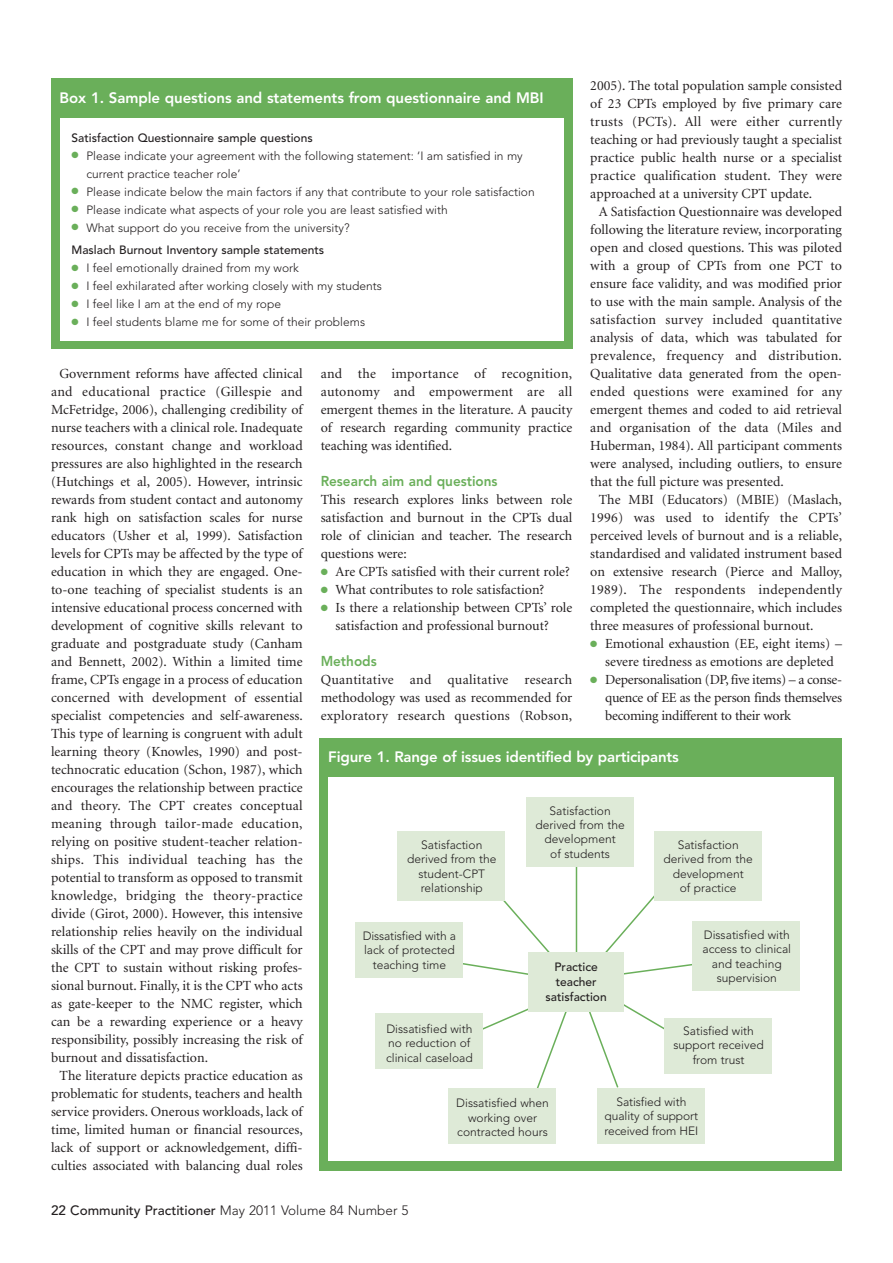
<style>
.page{position:relative;width:893px;height:1263px;background:#fff}
.page>*{position:absolute;margin:0;border:0;box-sizing:border-box;transform-origin:0 0}
.t1{font:800 15px "Avenir";letter-spacing:-.005em;color:#fff}
.t2{font:800 14.25px "Avenir";color:#6aaf5a;scale:.95 1}
.t3{font:13.95px/18px "Minion";color:#231f20;text-align:justify}
.t4{font:500 13.5px "Avenir";color:#231f20}
.t5{font:300 12px/14.4px "Avenir";color:#231f20;text-align:center}
.t6{font:500 12px/15px "Avenir";color:#231f20;text-align:center}
.s1{color:#6aaf5a}
.s2{font-weight:500}
.s3{font-weight:300}
</style>
<div class="page">
<div style="left:51px;top:79px;width:521px;height:270px;background:#6aaf5a"></div>
<div style="left:60px;top:118px;width:503px;height:222px;background:#fff"></div>
<div style="left:320px;top:738px;width:522px;height:432px;background:#6aaf5a"></div>
<div style="left:329px;top:777px;width:505px;height:384px;background:#fff"></div>
<svg style="left:471px;top:1003px;width:99px;height:86px"></svg>
<svg style="left:605px;top:895px;width:98px;height:83px"></svg>
<svg style="left:458px;top:901px;width:92px;height:78px"></svg>
<hr style="left:576px;top:858px;width:1px;height:102px;background:#6aaf5a">
<svg style="left:583px;top:1004px;width:83px;height:85px"></svg>
<div style="left:398px;top:832px;width:107px;height:69px;background:#deead7"></div>
<div style="left:526px;top:797px;width:108px;height:70px;background:#deead7"></div>
<div style="left:654px;top:832px;width:108px;height:69px;background:#deead7"></div>
<div style="left:693px;top:922px;width:107px;height:69px;background:#deead7"></div>
<div style="left:664px;top:1018px;width:108px;height:55px;background:#deead7"></div>
<div style="left:597px;top:1089px;width:108px;height:55px;background:#deead7"></div>
<div style="left:448px;top:1089px;width:108px;height:55px;background:#deead7"></div>
<div style="left:375px;top:1013px;width:108px;height:56px;background:#deead7"></div>
<div style="left:355px;top:923px;width:108px;height:55px;background:#deead7"></div>
<div style="left:529px;top:952px;width:95px;height:59px;background:#deead7"></div>
<p class="t3" style="left:590px;top:78px;width:253px">2005). The total population sample consisted of 23 CPTs employed by five primary care trusts (PCTs). All were either currently teaching or had previously taught a specialist practice public health nurse or a specialist practice qualification student. They were approached at a university CPT update.</p>
<p class="t3" style="left:590px;top:204px;width:253px;text-indent:9px">A Satisfaction Questionnaire was developed following the literature review, incorporating open and closed questions. This was piloted with a group of CPTs from one PCT to ensure face validity, and was modified prior to use with the main sample. Analysis of the satisfaction survey included quantitative analysis of data, which was tabulated for prevalence, frequency and distribution.<br>Qualitative data generated from the open&shy;ended questions were examined for any emergent themes and coded to aid retrieval and organisation of the data (Miles and Huberman, 1984). All participant comments were analysed, including outliers, to ensure that the full picture was presented.</p>
<p class="t3" style="left:590px;top:492px;width:253px;text-indent:9px">The MBI (Educators) (MBIE) (Maslach, 1996) was used to identify the CPTs’ perceived levels of burnout and is a reliable, standardised and validated instrument based on extensive research (Pierce and Malloy, 1989). The respondents independently completed the questionnaire, which includes three measures of professional burnout.</p>
<p class="t3" style="left:590px;top:636px;width:253px;text-align:center"><span class="s1">●</span> Emotional exhaustion (EE, eight items) – severe tiredness as emotions are depleted</p>
<p class="t3" style="left:605px;top:672px;width:238px;text-indent:-15px"><span class="s1">●</span> Depersonalisation (DP, five items) – a conse&shy;quence of EE as the person finds themselves becoming indifferent to their work</p>
<p class="t1" style="left:60px;top:92px;width:486px">Box 1. Sample questions and statements from questionnaire and MBI</p>
<p class="t6" style="left:71px;top:131px;width:243px">Satisfaction Questionnaire sample questions</p>
<p class="t5" style="left:86px;top:148px;width:438px;line-height:18px;text-align:left;text-indent:-15px"><span class="s1">●</span> Please indicate your agreement with the following statement: ‘I am satisfied in my current practice teacher role’</p>
<p class="t5" style="left:71px;top:186px;width:465px"><span class="s1">●</span> Please indicate below the main factors if any that contribute to your role satisfaction</p>
<p class="t5" style="left:71px;top:204px;width:378px"><span class="s1">●</span> Please indicate what aspects of your role you are least satisfied with</p>
<p class="t5" style="left:71px;top:218px;width:280px;line-height:22.2px;text-align:left"><span class="s1">●</span> What support do you receive from the university?<br><span class="s2">Maslach Burnout Inventory sample statements</span></p>
<p class="t5" style="left:71px;top:262px;width:229px"><span class="s1">●</span> I feel emotionally drained from my work</p>
<p class="t5" style="left:71px;top:280px;width:312px"><span class="s1">●</span> I feel exhilarated after working closely with my students</p>
<p class="t5" style="left:71px;top:298px;width:211px"><span class="s1">●</span> I feel like I am at the end of my rope</p>
<p class="t5" style="left:71px;top:316px;width:295px"><span class="s1">●</span> I feel students blame me for some of their problems</p>
<p class="t3" style="left:51px;top:366px;width:253px;text-indent:9px">Government reforms have affected clinical and educational practice (Gillespie and McFetridge, 2006), challenging credibility of nurse teachers with a clinical role. Inadequate resources, constant change and workload pressures are also highlighted in the research (Hutchings et al, 2005). However, intrinsic rewards from student contact and autonomy rank high on satisfaction scales for nurse educators (Usher et al, 1999). Satisfaction levels for CPTs may be affected by the type of education in which they are engaged. One&shy;to-one teaching of specialist students is an intensive educational process concerned with development of cognitive skills relevant to graduate and postgraduate study (Canham and Bennett, 2002). Within a limited time frame, CPTs engage in a process of education concerned with development of essential specialist competencies and self-awareness.<br>This type of learning is congruent with adult learning theory (Knowles, 1990) and post&shy;technocratic education (Schon, 1987), which encourages the relationship between practice and theory. The CPT creates conceptual meaning through tailor-made education, relying on positive student-teacher relation&shy;ships. This individual teaching has the potential to transform as opposed to transmit knowledge, bridging the theory-practice divide (Girot, 2000). However, this intensive relationship relies heavily on the individual skills of the CPT and may prove difficult for the CPT to sustain without risking profes&shy;sional burnout. Finally, it is the CPT who acts as gate-keeper to the NMC register, which can be a rewarding experience or a heavy responsibility, possibly increasing the risk of burnout and dissatisfaction.</p>
<p class="t3" style="left:51px;top:1068px;width:253px;text-indent:9px">The literature depicts practice education as problematic for students, teachers and health service providers. Onerous workloads, lack of time, limited human or financial resources, lack of support or acknowledgement, diffi&shy;culties associated with balancing dual roles</p>
<p class="t3" style="left:321px;top:366px;width:253px">and the importance of recognition, autonomy and empowerment are all emergent themes in the literature. A paucity of research regarding community practice teaching was identified.</p>
<p class="t2" style="left:321px;top:475px;width:188px">Research aim and questions</p>
<p class="t3" style="left:321px;top:492px;width:253px">This research explores links between role satisfaction and burnout in the CPTs dual role of clinician and teacher. The research questions were:</p>
<p class="t3" style="left:321px;top:564px;width:251px"><span class="s1">●</span> Are CPTs satisfied with their current role?</p>
<p class="t3" style="left:321px;top:582px;width:225px"><span class="s1">●</span> What contributes to role satisfaction?</p>
<p class="t3" style="left:336px;top:600px;width:238px;text-indent:-15px"><span class="s1">●</span> Is there a relationship between CPTs’ role satisfaction and professional burnout?</p>
<p class="t2" style="left:321px;top:655px;width:61px">Methods</p>
<p class="t3" style="left:321px;top:672px;width:253px">Quantitative and qualitative research methodology was used as recommended for exploratory research questions (Robson,</p>
<p class="t1" style="left:328px;top:751px;width:352px">Figure 1. Range of issues identified by participants</p>
<p class="t5" style="left:535px;top:804px;width:91px">Satisfaction derived from the development<br>of students</p>
<p class="t5" style="left:664px;top:838px;width:91px">Satisfaction derived from the development<br>of practice</p>
<p class="t5" style="left:702px;top:928px;width:90px">Dissatisfied with access to clinical and teaching supervision</p>
<p class="t5" style="left:407px;top:838px;width:91px">Satisfaction derived from the student-CPT relationship</p>
<p class="t5" style="left:363px;top:929px;width:95px">Dissatisfied with a lack of protected teaching time</p>
<p class="t6" style="left:545px;top:960px;width:63px">Practice teacher satisfaction</p>
<p class="t5" style="left:386px;top:1022px;width:88px;text-align:left">Dissatisfied with no reduction of clinical caseload</p>
<p class="t5" style="left:673px;top:1025px;width:92px">Satisfied with support received from trust</p>
<p class="t5" style="left:604px;top:1095px;width:95px">Satisfied with quality of support received from HEI</p>
<p class="t5" style="left:456px;top:1097px;width:94px">Dissatisfied when working over contracted hours</p>
<p class="t4" style="left:51px;top:1204px;width:359px">22 Community Practitioner <span class="s3">May 2011 Volume 84 Number 5</span></p>
</div>
